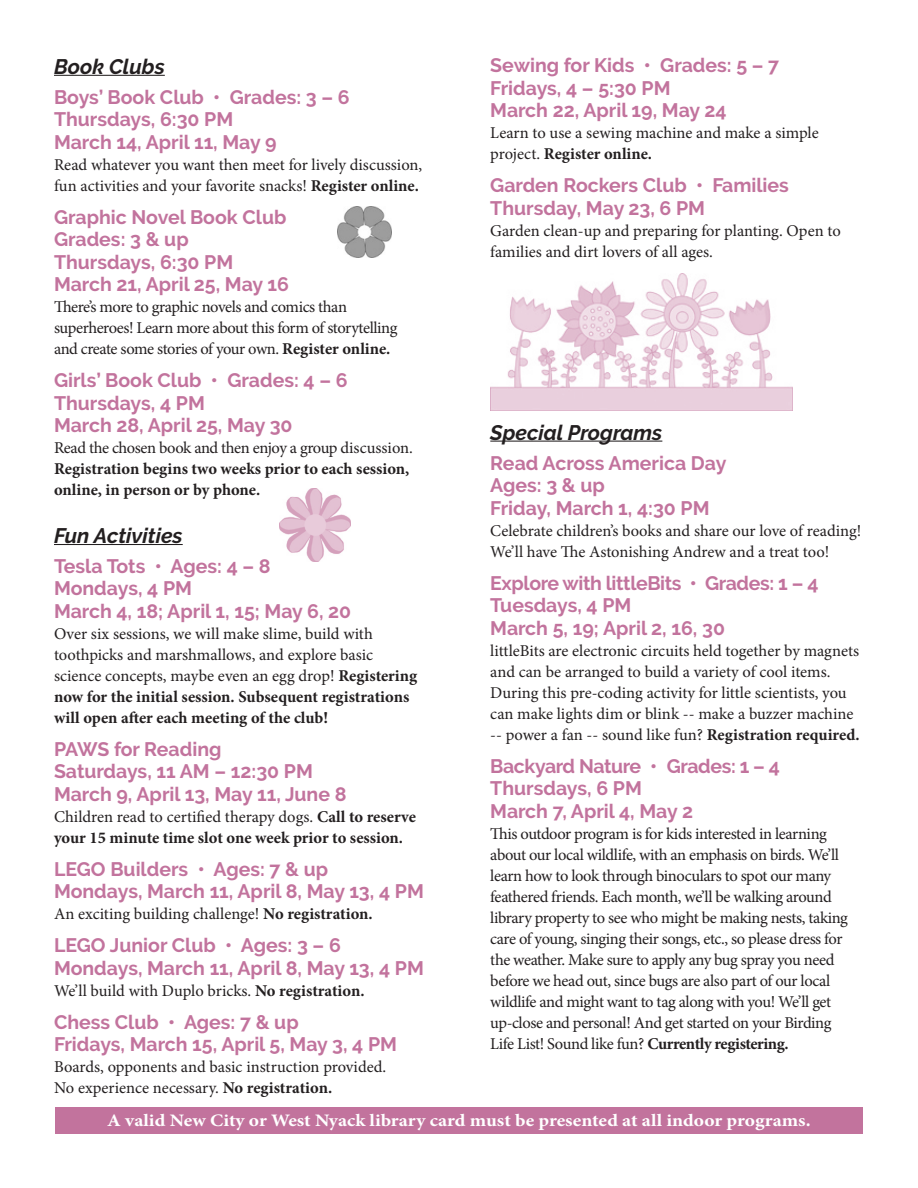
<style>
.page{position:relative;width:918px;height:1188px;background:#fff}
.page>*{position:absolute;margin:0;border:0;box-sizing:border-box;transform-origin:0 0}
.t1{font:italic 700 21px "Raleway";color:#231f20}
.t2{font:700 19.5px "Raleway";color:#c2739d}
.t3{font:700 19.5px "Raleway";letter-spacing:-.02em;color:#c2739d}
.t4{font:700 17.55px "Minion Pro";color:#fff;scale:1.11 1}
.t5{font:16.5px/21px "Minion Pro";letter-spacing:-.01em;color:#231f20}
.t6{font:700 16.5px/21px "Minion Pro";color:#231f20}
.t7{font:16.5px "Minion Pro";letter-spacing:-.03em;color:#231f20}
.s1{font-weight:700}
.s2{font-weight:400}
.s3{font-size:19.5px}
</style>
<div class="page">
<hr style="left:490px;top:441px;width:172px;height:1px;background:#231f20">
<div style="left:55px;top:1107px;width:808px;height:27px;background:#c2739d"></div>
<hr style="left:54px;top:75px;width:111px;height:1px;background:#231f20">
<hr style="left:54px;top:544px;width:129px;height:1px;background:#231f20">
<img style="left:490px;top:273px;width:303px;height:138px">
<img style="left:280px;top:489px;width:71px;height:73px">
<img style="left:337px;top:206px;width:54px;height:51px">
<p class="t1" style="left:54px;top:54px;width:112px">Book Clubs</p>
<p class="t2" style="left:54px;top:86px;width:297px">Boys’ Book Club • Grades: 3 – 6</p>
<p class="t2" style="left:54px;top:108px;width:181px">Thursdays, 6:30 PM</p>
<p class="t2" style="left:54px;top:131px;width:224px">March 14, April 11, May 9</p>
<p class="t5" style="left:54px;top:154px;width:370px">Read whatever you want then meet for lively discussion, fun activities and your favorite snacks! <span class="s1">Register online.</span></p>
<p class="t2" style="left:54px;top:206px;width:234px">Graphic Novel Book Club</p>
<p class="t2" style="left:54px;top:228px;width:136px">Grades: 3 &amp; up</p>
<p class="t2" style="left:54px;top:251px;width:181px">Thursdays, 6:30 PM</p>
<p class="t2" style="left:54px;top:273px;width:236px">March 21, April 25, May 16</p>
<p class="t7" style="left:54px;top:296px;width:295px">There’s more to graphic novels and comics than</p>
<p class="t7" style="left:54px;top:317px;width:345px">superheroes! Learn more about this form of storytelling</p>
<p class="t7" style="left:54px;top:338px;width:338px">and create some stories of your own. <span class="s1">Register online.</span></p>
<p class="t2" style="left:54px;top:369px;width:295px">Girls’ Book Club • Grades: 4 – 6</p>
<p class="t2" style="left:54px;top:392px;width:152px">Thursdays, 4 PM</p>
<p class="t2" style="left:54px;top:414px;width:240px">March 28, April 25, May 30</p>
<p class="t6" style="left:54px;top:437px;width:361px"><span class="s2">Read the chosen book and then enjoy a group discussion.<br></span>Registration begins two weeks prior to each session, online, in person or by phone.</p>
<p class="t1" style="left:54px;top:523px;width:130px">Fun Activities</p>
<p class="t2" style="left:54px;top:555px;width:218px">Tesla Tots • Ages: 4 – 8</p>
<p class="t2" style="left:54px;top:577px;width:140px">Mondays, 4 PM</p>
<p class="t2" style="left:54px;top:600px;width:299px">March 4, 18; April 1, 15; May 6, 20</p>
<p class="t5" style="left:54px;top:623px;width:320px">Over six sessions, we will make slime, build with</p>
<p class="t5" style="left:54px;top:644px;width:321px">toothpicks and marshmallows, and explore basic</p>
<p class="t5" style="left:54px;top:665px;width:365px">science concepts, maybe even an egg drop! <span class="s1">Registering</span></p>
<p class="t6" style="left:54px;top:686px;width:357px">now for the initial session. Subsequent registrations will open after each meeting of the club!</p>
<p class="t2" style="left:54px;top:738px;width:169px">PAWS for Reading</p>
<p class="t2" style="left:54px;top:760px;width:260px">Saturdays, 11 AM – 12:30 PM</p>
<p class="t2" style="left:54px;top:783px;width:294px">March 9, April 13, May 11, June 8</p>
<p class="t6" style="left:54px;top:806px;width:364px"><span class="s2">Children read to certified therapy dogs.</span> Call to reserve your 15 minute time slot one week prior to session.</p>
<p class="t2" style="left:54px;top:858px;width:276px">LEGO Builders • Ages: 7 &amp; up</p>
<p class="t2" style="left:54px;top:880px;width:371px">Mondays, March 11, April 8, May 13, 4 PM</p>
<p class="t5" style="left:54px;top:904px;width:320px">An exciting building challenge! <span class="s1">No registration.</span></p>
<p class="t2" style="left:54px;top:934px;width:288px">LEGO Junior Club • Ages: 3 – 6</p>
<p class="t2" style="left:54px;top:957px;width:371px">Mondays, March 11, April 8, May 13, 4 PM</p>
<p class="t5" style="left:54px;top:980px;width:312px">We’ll build with Duplo bricks. <span class="s1">No registration.</span></p>
<p class="t2" style="left:54px;top:1011px;width:246px">Chess Club • Ages: 7 &amp; up</p>
<p class="t2" style="left:54px;top:1033px;width:345px">Fridays, March 15, April 5, May 3, 4 PM</p>
<p class="t5" style="left:54px;top:1057px;width:334px">Boards, opponents and basic instruction provided.</p>
<p class="t5" style="left:54px;top:1078px;width:280px">No experience necessary. <span class="s1">No registration.</span></p>
<p class="t2" style="left:490px;top:54px;width:290px">Sewing for Kids • Grades: 5 – 7</p>
<p class="t2" style="left:490px;top:77px;width:182px">Fridays, 4 – 5:30 PM</p>
<p class="t2" style="left:490px;top:99px;width:238px">March 22, April 19, May 24</p>
<p class="t5" style="left:490px;top:123px;width:330px">Learn to use a sewing machine and make a simple</p>
<p class="t6" style="left:490px;top:143px;width:163px"><span class="s2">project.</span> Register online.</p>
<p class="t2" style="left:490px;top:174px;width:300px">Garden Rockers Club • Families</p>
<p class="t2" style="left:490px;top:197px;width:216px">Thursday, May 23, 6 PM</p>
<p class="t5" style="left:490px;top:220px;width:352px">Garden clean-up and preparing for planting. Open to families and dirt lovers of all ages.</p>
<p class="t1" style="left:490px;top:420px;width:174px">Special Programs</p>
<p class="t2" style="left:490px;top:452px;width:238px">Read Across America Day</p>
<p class="t2" style="left:490px;top:474px;width:116px">Ages: 3 &amp; up</p>
<p class="t2" style="left:490px;top:497px;width:221px">Friday, March 1, 4:30 PM</p>
<p class="t5" style="left:490px;top:520px;width:373px">Celebrate children’s books and share our love of reading!<br>We’ll have The Astonishing Andrew and a treat too!</p>
<p class="t3" style="left:490px;top:572px;width:330px">Explore with littleBits • Grades: 1 – 4</p>
<p class="t2" style="left:490px;top:594px;width:143px">Tuesdays, 4 PM</p>
<p class="t2" style="left:490px;top:617px;width:236px">March 5, 19; April 2, 16, 30</p>
<p class="t5" style="left:490px;top:640px;width:371px">littleBits are electronic circuits held together by magnets and can be arranged to build a variety of cool items.<br>During this pre-coding activity for little scientists, you can make lights dim or blink -- make a buzzer machine -- power a fan -- sound like fun? <span class="s1">Registration required.</span></p>
<p class="t3" style="left:490px;top:755px;width:291px">Backyard Nature • Grades: 1 – 4</p>
<p class="t2" style="left:490px;top:777px;width:153px">Thursdays, 6 PM</p>
<p class="t2" style="left:490px;top:800px;width:204px">March 7, April 4, May 2</p>
<p class="t5" style="left:490px;top:823px;width:359px">This outdoor program is for kids interested in learning about our local wildlife, with an emphasis on birds. We’ll learn how to look through binoculars to spot our many feathered friends. Each month, we’ll be walking around library property to see who might be making nests, taking care of young, singing their songs, etc., so please dress for the weather. Make sure to apply any bug spray you need before we head out, since bugs are also part of our local wildlife and might want to tag along with you! We’ll get</p>
<p class="t7" style="left:490px;top:1011px;width:343px">up-close and personal! And get started on your Birding</p>
<p class="t5" style="left:490px;top:1033px;width:300px">Life List! Sound like fun? <span class="s1">Currently registering.</span></p>
<p class="t4" style="left:107px;top:1108px;width:635px">A valid New City or West Nyack library card must be presented at all indoor programs<span class="s3">.</span></p>
</div>
